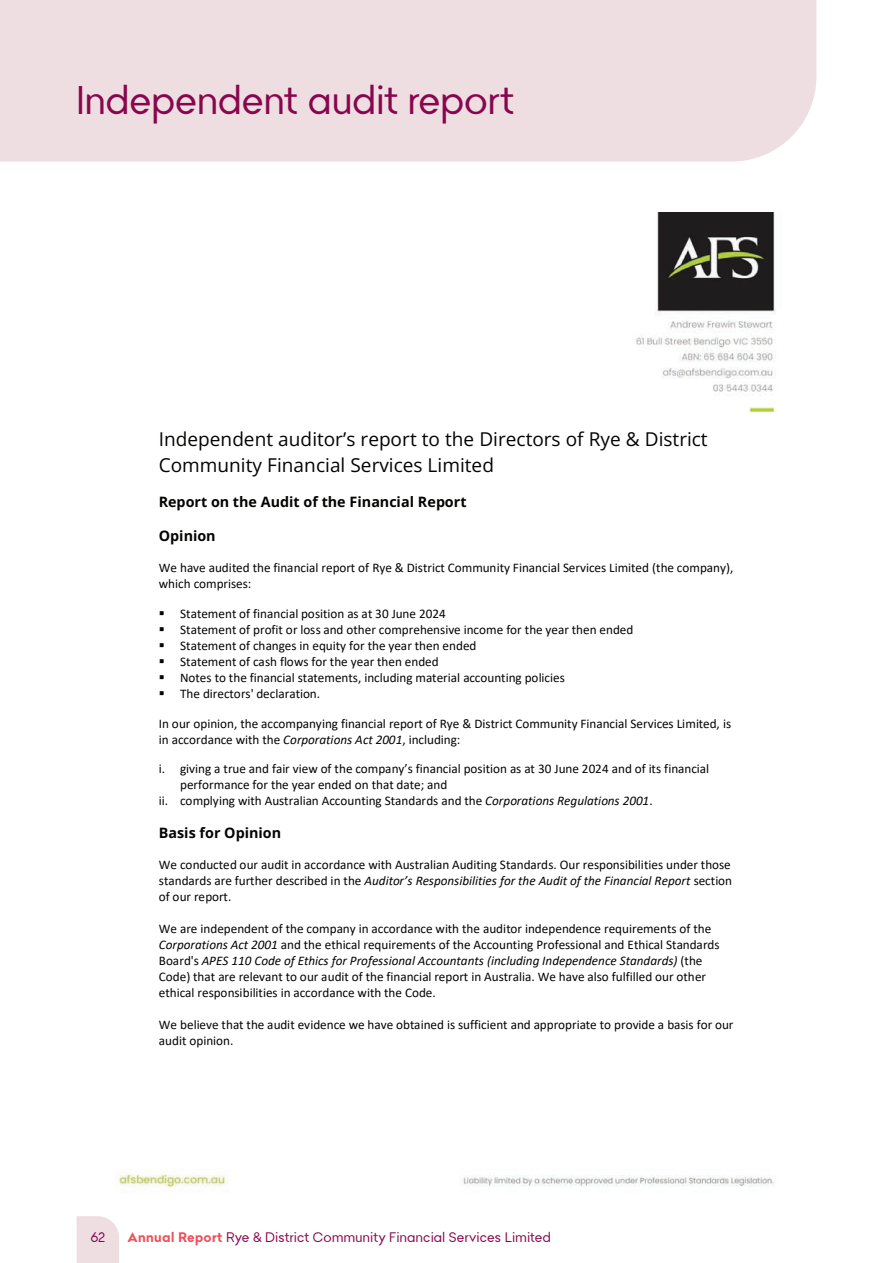
<style>
.page{position:relative;width:893px;height:1263px;background:#fff}
.page>*{position:absolute;margin:0;border:0;box-sizing:border-box;transform-origin:0 0}
.t1{font:39px "Bendigo Sans";letter-spacing:.01em;color:#88064e}
.t2{font:19.05px/26.1px "FEF16471 BC7";color:#040503}
.t3{font:14.4px "FEFCC3646 BD";color:#040503}
.t4{font:13.5px "Bendigo Sans";letter-spacing:.015em;color:#88064e}
.t5{font:13.2px/16px "FEFD47 E7 A2 A";color:#040503}
.t6{font:13.2px "FEF6 DF1 FC76";color:#040503}
.t7{font:13.2px "FEF6 E084 CFE";color:#040503}
.t8{font:13.2px "FEF33559790";color:#040503}
.s1{font-family:"FEF15 CFF08 C"}
.s2{font-family:"FEF95 EDA370"}
.s3{font-family:"FEF6 E084 CFE"}
.s4{font-family:"FEFD47 E7 A2 A"}
.s5{font-weight:700;color:#ef4d58}
</style>
<div class="page">
<div style="left:77px;top:1216px;width:42px;height:47px;background:#eedee2"></div>
<div style="left:0;top:0;width:816px;height:162px;background:#eedee2"></div>
<img style="left:118px;top:213px;width:659px;height:979px">
<h1 class="t1" style="left:77px;top:75px;width:439px">Independent audit report</h1>
<h2 class="t2" style="left:159px;top:425px;width:550px">Independent a<span class="s1">uditor’s</span> report to the Directors of Rye &amp; District<br>Community Financial Services Limited</h2>
<p class="t3" style="left:159px;top:492px;width:309px">Report on the Audit of the Financial Report</p>
<p class="t3" style="left:159px;top:525px;width:58px">Opinion</p>
<p class="t5" style="left:159px;top:559px;width:576px">We have audited the financial report of Rye &amp; District Community Financial Services Limited (the company), which comprises:</p>
<p class="t5" style="left:159px;top:605px;width:288px"><span class="s2">▪</span> Statement of financial position as at 30 June 2024</p>
<p class="t5" style="left:159px;top:621px;width:476px"><span class="s2">▪</span> Statement of profit or loss and other comprehensive income for the year then ended</p>
<p class="t5" style="left:159px;top:637px;width:319px"><span class="s2">▪</span> Statement of changes in equity for the year then ended</p>
<p class="t5" style="left:159px;top:653px;width:281px"><span class="s2">▪</span> Statement of cash flows for the year then ended</p>
<p class="t5" style="left:159px;top:669px;width:408px"><span class="s2">▪</span> Notes to the financial statements, including material accounting policies</p>
<p class="t5" style="left:159px;top:685px;width:163px"><span class="s2">▪</span> The directors' declaration.</p>
<p class="t5" style="left:159px;top:715px;width:574px">In our opinion, the accompanying financial report of Rye &amp; District Community Financial Services Limited, is in accordance with the <span class="s3">Corporations Act 2001</span>, including:</p>
<p class="t8" style="left:159px;top:760px;width:552px"><span class="s4">i.</span> giving a true and fair view of the company’s financial position as at <span class="s4">30 June 2024 and of its financial</span></p>
<p class="t5" style="left:159px;top:776px;width:495px;text-indent:21px">performance for the year ended on that date; and<br>ii. complying with Australian Accounting Standards and the <span class="s3">Corporations Regulations 2001</span>.</p>
<p class="t3" style="left:159px;top:822px;width:124px">Basis for Opinion</p>
<p class="t5" style="left:159px;top:856px;width:573px">We conducted our audit in accordance with Australian Auditing Standards. Our responsibilities under those</p>
<p class="t6" style="left:159px;top:871px;width:575px"><span class="s4">standards are further described in the</span> Auditor’s Responsibilities for the Audit of the Financial Report <span class="s4">section</span></p>
<p class="t5" style="left:159px;top:888px;width:74px">of our report.</p>
<p class="t5" style="left:159px;top:920px;width:562px">We are independent of the company in accordance with the auditor independence requirements of the<br><span class="s3">Corporations Act 2001</span> and the ethical requirements of the Accounting Professional and Ethical Standards</p>
<p class="t7" style="left:159px;top:951px;width:545px"><span class="s4">Board's</span> APES 110 Code of Ethics for Professional Accountants (including Independence Standards) <span class="s4">(the</span></p>
<p class="t5" style="left:159px;top:968px;width:549px">Code) that are relevant to our audit of the financial report in Australia. We have also fulfilled our other ethical responsibilities in accordance with the Code.</p>
<p class="t5" style="left:159px;top:1016px;width:576px">We believe that the audit evidence we have obtained is sufficient and appropriate to provide a basis for our audit opinion.</p>
<p class="t4" style="left:91px;top:1228px;width:16px">62</p>
<p class="t4" style="left:128px;top:1228px;width:425px"><span class="s5">Annual Report</span> Rye &amp; District Community Financial Services Limited</p>
</div>
